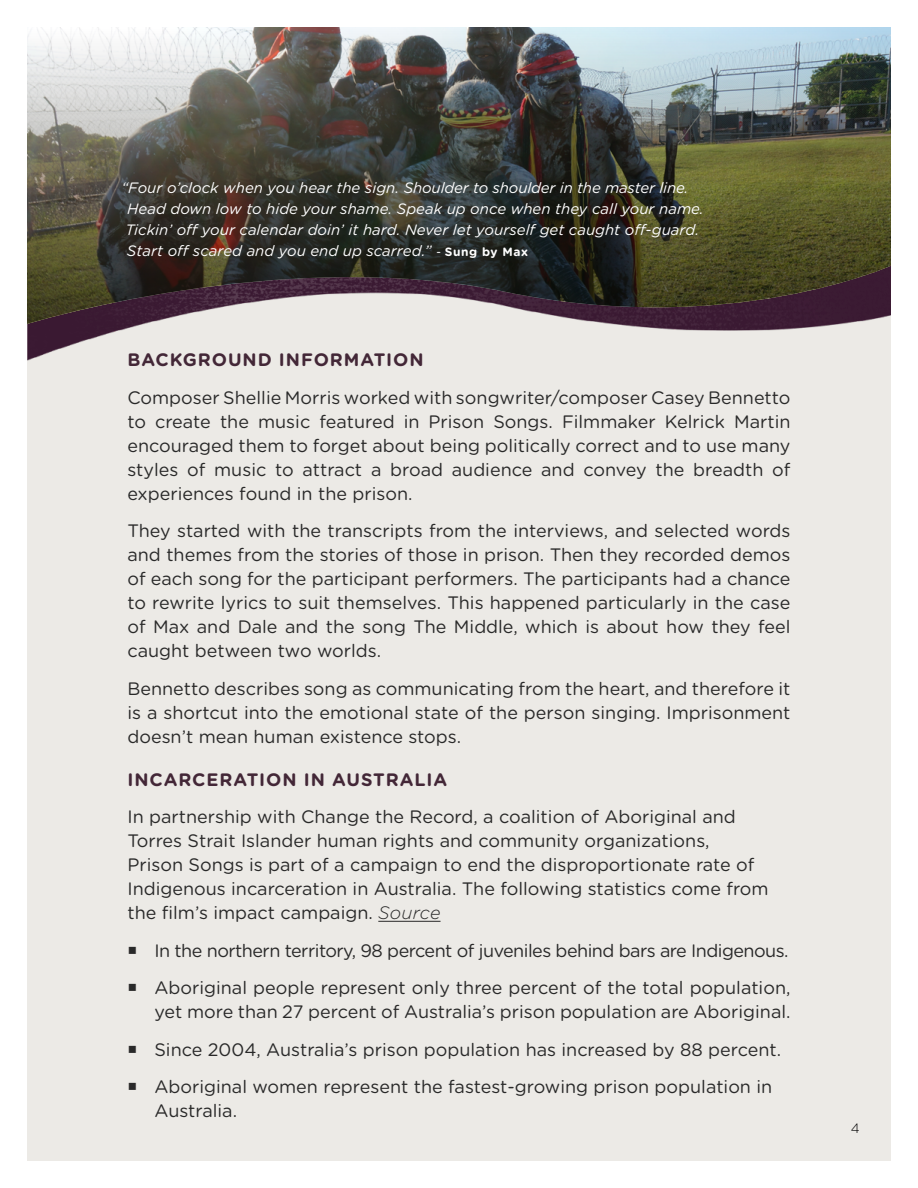
<style>
.page{position:relative;width:918px;height:1188px;background:#fff}
.page>*{position:absolute;margin:0;border:0;box-sizing:border-box;transform-origin:0 0}
.t1{font:18px/24px "Gotham Rounded";color:#292929;text-align:justify}
.t2{font:18px/37.5px "Gotham Rounded";letter-spacing:-.03em;color:#292929}
.t3{font:700 18px "Gotham Rounded";letter-spacing:.05em;color:#432737}
.t4{font:italic 15px/21px "Gotham Rounded";color:#fff}
.t5{font:300 13.5px "Gotham Rounded";color:#000}
.s1{font-size:12px}
.s2{font-weight:700;font-style:normal;font-size:12px}
.s3{font-weight:300;font-style:italic}
</style>
<div class="page">
<div style="left:27px;top:27px;width:864px;height:1134px;background:#eceae6"></div>
<svg style="left:27px;top:326px;width:798px;height:12px"></svg>
<hr style="left:378px;top:921px;width:63px;height:1px;background:#292929">
<img style="left:27px;top:27px;width:864px;height:299px">
<p class="t4" style="left:121px;top:177px;width:584px">“Four o’clock when you hear the sign. Shoulder to shoulder in the master line.<br>Head down low to hide your shame. Speak up once when they call your name.<br>Tickin’ off your calendar doin’ it hard. Never let yourself get caught off-guard.<br>Start off scared and you end up scarred.” <span class="s1">-</span> <span class="s2">Sung by Max</span></p>
<p class="t3" style="left:127px;top:347px;width:298px">BACKGROUND INFORMATION</p>
<p class="t1" style="left:127px;top:385px;width:665px">Composer Shellie Morris worked with songwriter/composer Casey Bennetto to create the music featured in Prison Songs. Filmmaker Kelrick Martin encouraged them to forget about being politically correct and to use many styles of music to attract a broad audience and convey the breadth of experiences found in the prison.</p>
<p class="t1" style="left:127px;top:518px;width:665px">They started with the transcripts from the interviews, and selected words and themes from the stories of those in prison. Then they recorded demos of each song for the participant performers. The participants had a chance to rewrite lyrics to suit themselves. This happened particularly in the case of Max and Dale and the song The Middle, which is about how they feel caught between two worlds.</p>
<p class="t1" style="left:127px;top:676px;width:665px">Bennetto describes song as communicating from the heart, and therefore it is a shortcut into the emotional state of the person singing. Imprisonment doesn’t mean human existence stops.</p>
<p class="t3" style="left:127px;top:766px;width:321px">INCARCERATION IN AUSTRALIA</p>
<p class="t1" style="left:127px;top:804px;width:643px;text-align:left">In partnership with Change the Record, a coalition of Aboriginal and Torres Strait Islander human rights and community organizations, Prison Songs is part of a campaign to end the disproportionate rate of Indigenous incarceration in Australia. The following statistics come from the film’s impact campaign. <span class="s3">Source</span></p>
<p class="t2" style="left:154px;top:931px;width:638px">In the northern territory, 98 percent of juveniles behind bars are Indigenous.<br>Aboriginal people represent only three percent of the total population,</p>
<p class="t1" style="left:154px;top:993px;width:638px;line-height:37.5px;text-align:left">yet more than 27 percent of Australia’s prison population are Aboriginal.<br>Since 2004, Australia’s prison population has increased by 88 percent.<br>Aboriginal women represent the fastest-growing prison population in</p>
<p class="t1" style="left:154px;top:1098px;width:84px">Australia.</p>
<p class="t5" style="left:851px;top:1119px;width:10px">4</p>
</div>
